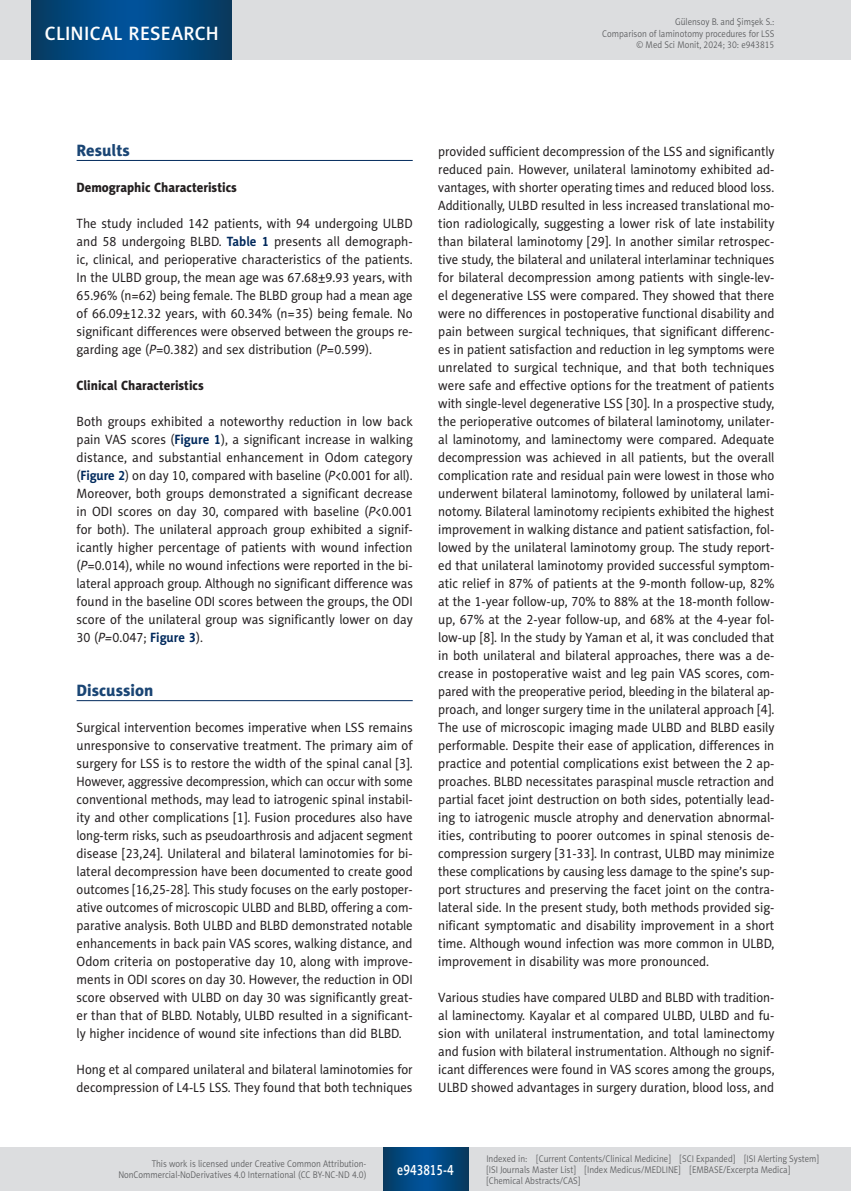
<style>
.page{position:relative;width:851px;height:1191px;background:#fff}
.page>*{position:absolute;margin:0;border:0;box-sizing:border-box;transform-origin:0 0}
.t1{font:19.5px "Naomi Sans EFN Medium";letter-spacing:.015em;color:#fff}
.MSM_Headline_1{font:16.5px "Naomi Sans EFN Heavy";color:#1a4574}
.t2{font:15px "Naomi Sans EFN Medium";color:#fff;scale:.8 1}
.MSM_Body{font:13.5px/18px "Naomi Sans EFN";color:#231f20;text-align:justify;scale:.94 1}
.MSM_Body-2{font:13.5px/18px "Naomi Sans EFN";color:#231f20;text-align:justify;scale:.95 1}
.MSM_Headline_2{font:13.5px "Naomi Sans EFN Heavy";color:#231f20;scale:.95 1}
.t3{font:9.75px/11.2px "Naomi Sans EFN Light";color:#57585a;text-align:right;scale:.9 1}
.s1{font-weight:700;color:#00295c}
.s2{font-style:italic}
</style>
<div class="page">
<hr style="left:77px;top:160px;width:335px;height:1px;background:#00295c">
<hr style="left:77px;top:700px;width:335px;height:1px;background:#00295c">
<div style="left:0;top:1148px;width:850px;height:43px;background:#dcdddf"></div>
<svg style="left:383px;top:1147px;width:85px;height:43px"></svg>
<div style="left:0;top:0;width:850px;height:60px;background:#dcdddf"></div>
<hr style="left:850px;top:0;width:1px;height:60px;background:#dcdddf">
<svg style="left:32px;top:0;width:200px;height:60px"></svg>
<h1 class="t1" style="left:45px;top:22px;width:175px">CLINICAL RESEARCH</h1>
<p class="t3" style="left:602px;top:16px;width:193px">Gülensoy B. and Şimşek S.:<br>Comparison of laminotomy procedures for LSS © Med Sci Monit, 2024; 30: e943815</p>
<p class="MSM_Headline_1" style="left:77px;top:140px;width:55px">Results</p>
<p class="MSM_Headline_2" style="left:77px;top:179px;width:170px">Demographic Characteristics</p>
<p class="MSM_Body-2" style="left:77px;top:214px;width:355px">The study included 142 patients, with 94 undergoing ULBD and 58 undergoing BLBD. <span class="s1">Table 1</span> presents all demograph&shy;ic, clinical, and perioperative characteristics of the patients.<br>In the ULBD group, the mean age was 67.68±9.93 years, with 65.96% (n=62) being female. The BLBD group had a mean age of 66.09±12.32 years, with 60.34% (n=35) being female. No significant differences were observed between the groups re&shy;garding age (<span class="s2">P</span>=0.382) and sex distribution (<span class="s2">P</span>=0.599).</p>
<p class="MSM_Headline_2" style="left:77px;top:377px;width:135px">Clinical Characteristics</p>
<p class="MSM_Body-2" style="left:77px;top:412px;width:355px">Both groups exhibited a noteworthy reduction in low back pain VAS scores (<span class="s1">Figure 1</span>), a significant increase in walking distance, and substantial enhancement in Odom category (<span class="s1">Figure 2</span>) on day 10, compared with baseline (<span class="s2">P</span>&lt;0.001 for all).<br>Moreover, both groups demonstrated a significant decrease in ODI scores on day 30, compared with baseline (<span class="s2">P</span>&lt;0.001 for both). The unilateral approach group exhibited a signif&shy;icantly higher percentage of patients with wound infection (<span class="s2">P</span>=0.014), while no wound infections were reported in the bi&shy;lateral approach group. Although no significant difference was found in the baseline ODI scores between the groups, the ODI score of the unilateral group was significantly lower on day 30 (<span class="s2">P=</span>0.047; <span class="s1">Figure 3</span>).</p>
<p class="MSM_Headline_1" style="left:77px;top:680px;width:78px">Discussion</p>
<p class="MSM_Body-2" style="left:77px;top:718px;width:355px">Surgical intervention becomes imperative when LSS remains unresponsive to conservative treatment. The primary aim of surgery for LSS is to restore the width of the spinal canal [3].<br>However, aggressive decompression, which can occur with some conventional methods, may lead to iatrogenic spinal instabil&shy;ity and other complications [1]. Fusion procedures also have long-term risks, such as pseudoarthrosis and adjacent segment disease [23,24]. Unilateral and bilateral laminotomies for bi&shy;lateral decompression have been documented to create good outcomes [16,25-28]. This study focuses on the early postoper&shy;ative outcomes of microscopic ULBD and BLBD, offering a com&shy;parative analysis. Both ULBD and BLBD demonstrated notable enhancements in back pain VAS scores, walking distance, and Odom criteria on postoperative day 10, along with improve&shy;ments in ODI scores on day 30. However, the reduction in ODI score observed with ULBD on day 30 was significantly great&shy;er than that of BLBD. Notably, ULBD resulted in a significant&shy;ly higher incidence of wound site infections than did BLBD.</p>
<p class="MSM_Body-2" style="left:77px;top:1060px;width:355px">Hong et al compared unilateral and bilateral laminotomies for decompression of L4-L5 LSS. They found that both techniques</p>
<p class="MSM_Body" style="left:438px;top:142px;width:359px">provided sufficient decompression of the LSS and significantly reduced pain. However, unilateral laminotomy exhibited ad&shy;vantages, with shorter operating times and reduced blood loss.<br>Additionally, ULBD resulted in less increased translational mo&shy;tion radiologically, suggesting a lower risk of late instability than bilateral laminotomy [29]. In another similar retrospec&shy;tive study, the bilateral and unilateral interlaminar techniques for bilateral decompression among patients with single-lev&shy;el degenerative LSS were compared. They showed that there were no differences in postoperative functional disability and pain between surgical techniques, that significant differenc&shy;es in patient satisfaction and reduction in leg symptoms were unrelated to surgical technique, and that both techniques were safe and effective options for the treatment of patients with single-level degenerative LSS [30]. In a prospective study, the perioperative outcomes of bilateral laminotomy, unilater&shy;al laminotomy, and laminectomy were compared. Adequate decompression was achieved in all patients, but the overall complication rate and residual pain were lowest in those who underwent bilateral laminotomy, followed by unilateral lami&shy;notomy. Bilateral laminotomy recipients exhibited the highest improvement in walking distance and patient satisfaction, fol&shy;lowed by the unilateral laminotomy group. The study report&shy;ed that unilateral laminotomy provided successful symptom&shy;atic relief in 87% of patients at the 9-month follow-up, 82% at the 1-year follow-up, 70% to 88% at the 18-month follow&shy;up, 67% at the 2-year follow-up, and 68% at the 4-year fol&shy;low-up [8]. In the study by Yaman et al, it was concluded that in both unilateral and bilateral approaches, there was a de&shy;crease in postoperative waist and leg pain VAS scores, com&shy;pared with the preoperative period, bleeding in the bilateral ap&shy;proach, and longer surgery time in the unilateral approach [4].<br>The use of microscopic imaging made ULBD and BLBD easily performable. Despite their ease of application, differences in practice and potential complications exist between the 2 ap&shy;proaches. BLBD necessitates paraspinal muscle retraction and partial facet joint destruction on both sides, potentially lead&shy;ing to iatrogenic muscle atrophy and denervation abnormal&shy;ities, contributing to poorer outcomes in spinal stenosis de&shy;compression surgery [31-33]. In contrast, ULBD may minimize these complications by causing less damage to the spine’s sup&shy;port structures and preserving the facet joint on the contra&shy;lateral side. In the present study, both methods provided sig&shy;nificant symptomatic and disability improvement in a short time. Although wound infection was more common in ULBD, improvement in disability was more pronounced.</p>
<p class="MSM_Body" style="left:438px;top:988px;width:359px">Various studies have compared ULBD and BLBD with tradition&shy;al laminectomy. Kayalar et al compared ULBD, ULBD and fu&shy;sion with unilateral instrumentation, and total laminectomy and fusion with bilateral instrumentation. Although no signif&shy;icant differences were found in VAS scores among the groups, ULBD showed advantages in surgery duration, blood loss, and</p>
<p class="t3" style="left:118px;top:1158px;width:277px">This work is licensed under Creative Common Attribution-<br>NonCommercial-NoDerivatives 4.0 International (CC BY-NC-ND 4.0)</p>
<p class="t2" style="left:397px;top:1160px;width:72px">e943815-4</p>
<p class="t3" style="left:486px;top:1152px;width:371px;text-align:left">Indexed in: [Current Contents/Clinical Medicine] [SCI Expanded] [ISI Alerting System] [ISI Journals Master List] [Index Medicus/MEDLINE] [EMBASE/Excerpta Medica] [Chemical Abstracts/CAS]</p>
</div>
